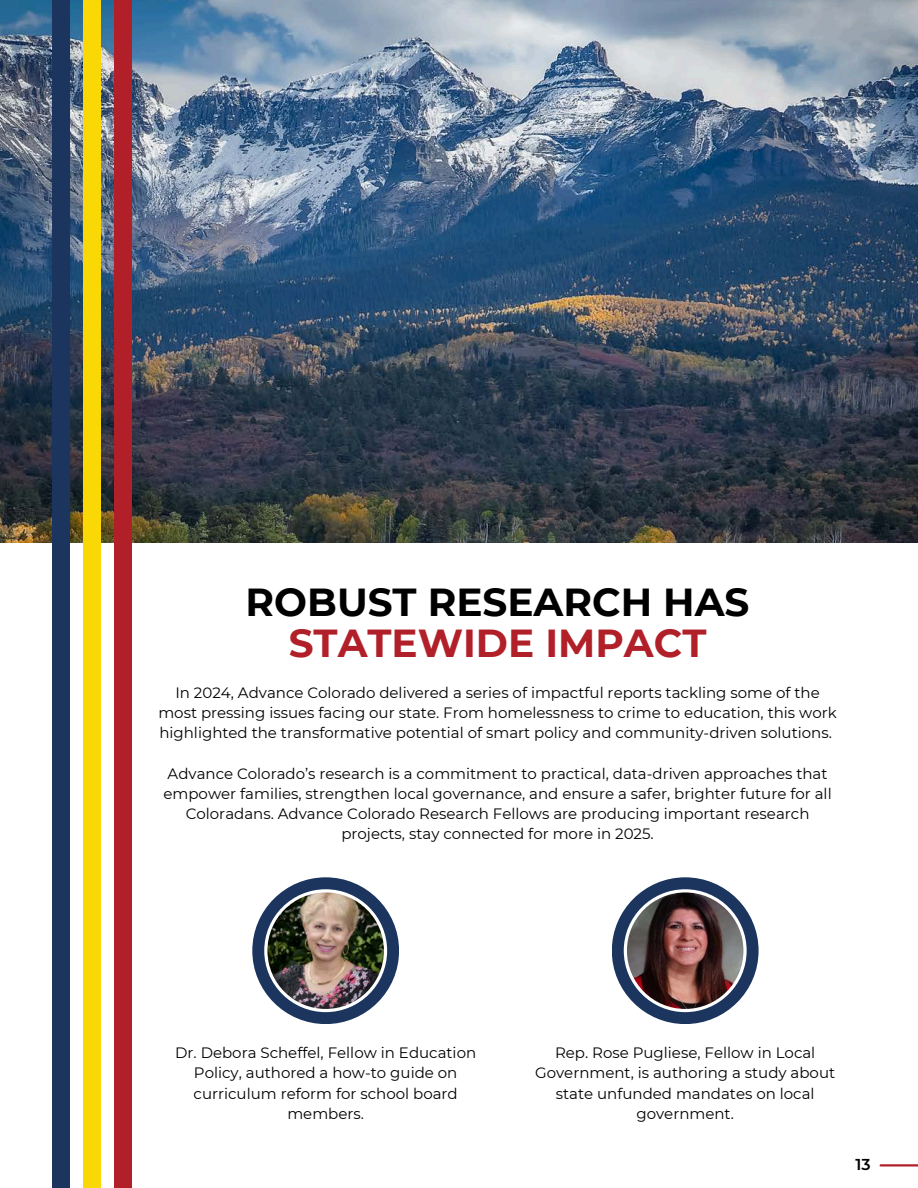
<style>
.page{position:relative;width:918px;height:1188px;background:#fff}
.page>*{position:absolute;margin:0;border:0;box-sizing:border-box;transform-origin:0 0}
.t1{font:700 39px/41.7px "Montserrat";color:#000;text-align:center}
.t2{font:600 15.75px "Montserrat";color:#000}
.t3{font:15px/20.2px "Montserrat";color:#000;text-align:center}
.s1{color:#b11f29}
</style>
<div class="page">
<img style="left:0;top:0;width:918px;height:542px">
<div style="left:52px;top:0;width:17px;height:1188px;background:#1b355e"></div>
<div style="left:83px;top:0;width:18px;height:1188px;background:#fad806"></div>
<div style="left:114px;top:0;width:18px;height:1188px;background:#b11f29"></div>
<img style="left:252px;top:877px;width:147px;height:147px">
<img style="left:612px;top:877px;width:147px;height:147px">
<hr style="left:881px;top:1164px;width:37px;height:3px;background:#b11f29">
<p class="t1" style="left:246px;top:581px;width:505px">ROBUST RESEARCH HAS<br><span class="s1">STATEWIDE IMPACT</span></p>
<p class="t3" style="left:158px;top:682px;width:680px">In 2024, Advance Colorado delivered a series of impactful reports tackling some of the most pressing issues facing our state. From homelessness to crime to education, this work highlighted the transformative potential of smart policy and community-driven solutions.</p>
<h1 class="t3" style="left:163px;top:763px;width:670px">Advance Colorado’s research is a commitment to practical, data-driven approaches that empower families, strengthen local governance, and ensure a safer, brighter future for all Coloradans. Advance Colorado Research Fellows are producing important research projects, stay connected for more in 2025.</h1>
<p class="t3" style="left:175px;top:1043px;width:303px">Dr. Debora Scheffel, Fellow in Education<br>Policy, authored a how-to guide on curriculum reform for school board members.</p>
<p class="t3" style="left:535px;top:1043px;width:302px">Rep. Rose Pugliese, Fellow in Local<br>Government, is authoring a study about state unfunded mandates on local government.</p>
<p class="t2" style="left:856px;top:1155px;width:17px">13</p>
</div>
